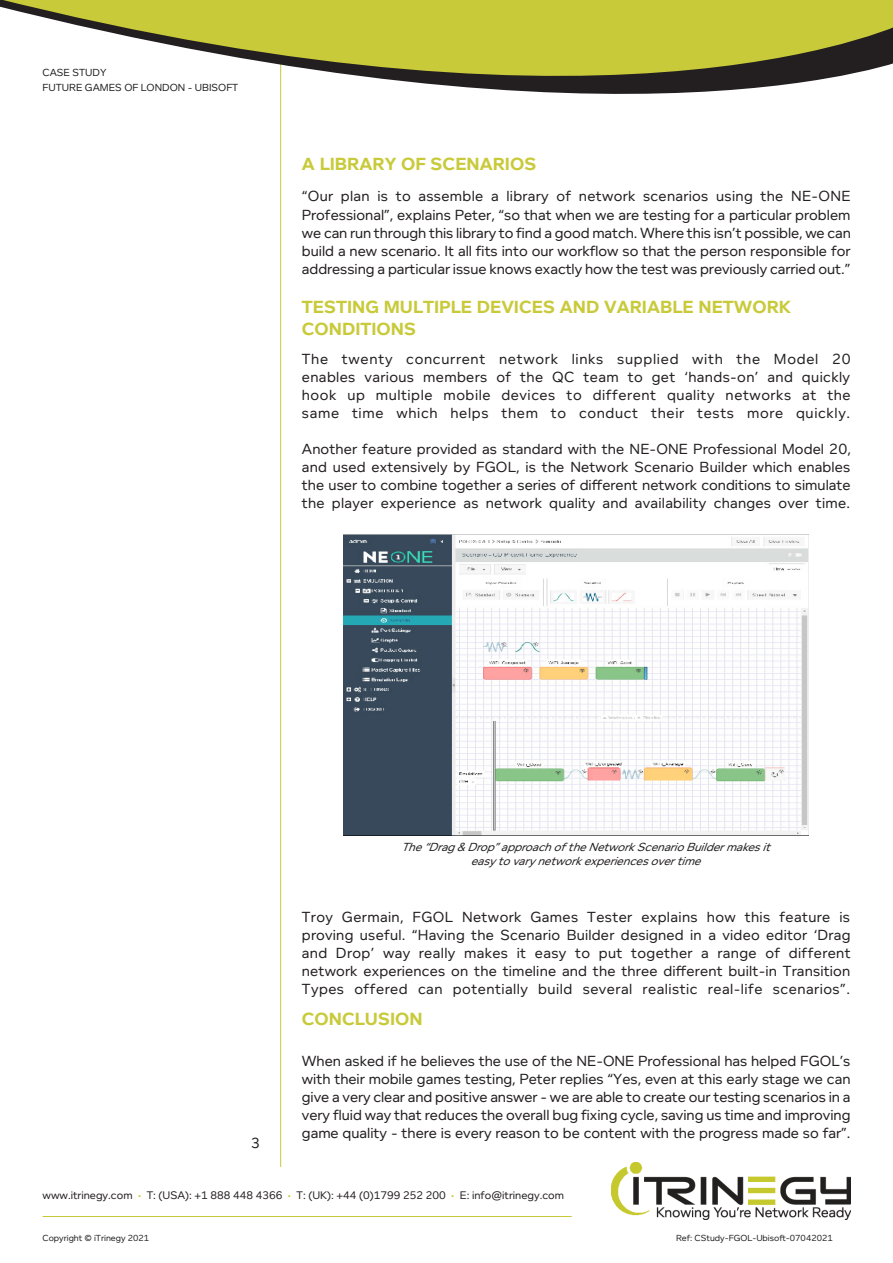
<style>
.page{position:relative;width:893px;height:1263px;background:#fff}
.page>*{position:absolute;margin:0;border:0;box-sizing:border-box;transform-origin:0 0}
.t1{font:700 18px/21.6px "Foundry Context";color:#c8ca3a}
.t2{font:15px/18px "Foundry Context";letter-spacing:.015em;color:#231f20;text-align:justify}
.t3{font:italic 12px/14.4px "Foundry Context";color:#231f20;text-align:center}
.t4{font:11.25px "Foundry Context";color:#231f20}
.t5{font:10.5px "Foundry Context";color:#231f20}
.t6{font:9px "Foundry Context";color:#231f20}
.s1{color:#c8ca3a}
</style>
<div class="page">
<hr style="left:280px;top:62px;width:1px;height:1105px;background:#c8ca3a">
<svg style="left:0;top:0;width:893px;height:160px"></svg>
<img style="left:612px;top:1163px;width:238px;height:56px">
<hr style="left:43px;top:1216px;width:529px;height:1px;background:#c8ca3a">
<img style="left:344px;top:534px;width:465px;height:301px">
<p class="t5" style="left:43px;top:67px;width:65px">CASE STUDY</p>
<p class="t5" style="left:43px;top:82px;width:197px">FUTURE GAMES OF LONDON - UBISOFT</p>
<p class="t1" style="left:302px;top:152px;width:236px">A LIBRARY OF SCENARIOS</p>
<p class="t2" style="left:302px;top:187px;width:550px">“Our plan is to assemble a library of network scenarios using the NE-ONE Professional”, explains Peter, “so that when we are testing for a particular problem we can run through this library to find a good match. Where this isn’t possible, we can build a new scenario. It all fits into our workflow so that the person responsible for addressing a particular issue knows exactly how the test was previously carried out.”</p>
<p class="t1" style="left:302px;top:296px;width:491px">TESTING MULTIPLE DEVICES AND VARIABLE NETWORK<br>CONDITIONS</p>
<p class="t2" style="left:302px;top:349px;width:550px">The twenty concurrent network links supplied with the Model 20 enables various members of the QC team to get ‘hands-on’ and quickly hook up multiple mobile devices to different quality networks at the same time which helps them to conduct their tests more quickly.</p>
<p class="t2" style="left:302px;top:439px;width:550px">Another feature provided as standard with the NE-ONE Professional Model 20, and used extensively by FGOL, is the Network Scenario Builder which enables the user to combine together a series of different network conditions to simulate the player experience as network quality and availability changes over time.</p>
<p class="t2" style="left:251px;top:1134px;width:10px">3</p>
<p class="t3" style="left:401px;top:839px;width:375px">The“Drag&amp;Drop”approachoftheNetworkScenarioBuildermakesit easy tovary networkexperiencesovertime</p>
<p class="t2" style="left:302px;top:907px;width:550px">Troy Germain, FGOL Network Games Tester explains how this feature is proving useful. “Having the Scenario Builder designed in a video editor ‘Drag and Drop’ way really makes it easy to put together a range of different network experiences on the timeline and the three different built-in Transition Types offered can potentially build several realistic real-life scenarios”.</p>
<p class="t1" style="left:302px;top:1007px;width:122px">CONCLUSION</p>
<p class="t2" style="left:302px;top:1051px;width:550px">When asked if he believes the use of the NE-ONE Professional has helped FGOL’s with their mobile games testing, Peter replies “Yes, even at this early stage we can give a very clear and positive answer - we are able to create our testing scenarios in a very fluid way that reduces the overall bug fixing cycle, saving us time and improving game quality - there is every reason to be content with the progress made so far”.</p>
<p class="t4" style="left:43px;top:1189px;width:523px">www.itrinegy.com <span class="s1">•</span> T: (USA): +1 888 448 4366 <span class="s1">•</span> T: (UK): +44 (0)1799 252 200 <span class="s1">•</span> E: info@itrinegy.com</p>
<p class="t6" style="left:43px;top:1233px;width:108px">Copyright © iTrinegy 2021</p>
<p class="t6" style="left:676px;top:1233px;width:158px">Ref: CStudy-FGOL-Ubisoft-07042021</p>
</div>
